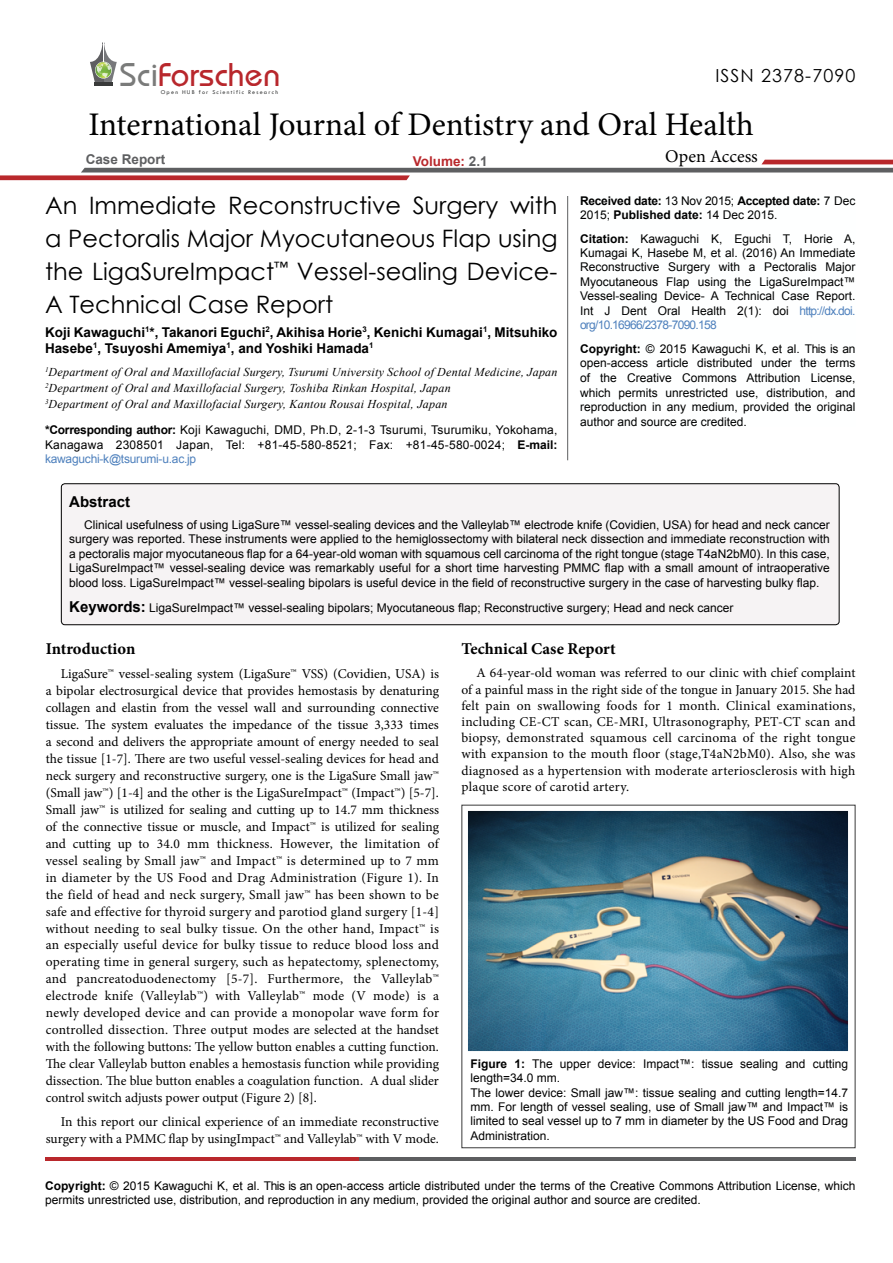
<style>
.page{position:relative;width:893px;height:1263px;background:#fff}
.page>*{position:absolute;margin:0;border:0;box-sizing:border-box;transform-origin:0 0}
.t1{font:34.2px "Opal";color:#b8272c}
.t2{font:33px "Minion Pro";color:#000}
.t3{font:24px/33px "Century Gothic";color:#000;text-align:justify}
.t4{font:18px "Century Gothic";letter-spacing:.06em;color:#000}
.t5{font:18px "Minion Pro";color:#000}
.t6{font:700 16.5px "Minion Pro";color:#000}
.t7{font:700 15px "Arial";color:#000}
.t8{font:13.5px/17px "Minion Pro";color:#000;text-align:justify}
.t9{font:700 13.5px/16.2px "Arial";color:#000}
.t10{font:700 13.5px "Arial";color:#5e5f61}
.t11{font:700 13.5px "Arial";color:#b9282c}
.t12{font:12px/14.4px "Arial";color:#000;text-align:justify}
.t13{font:italic 12px "Times New Roman";letter-spacing:.02em;color:#000}
.t14{font:700 12px/14.4px "Arial";letter-spacing:-.02em;color:#000}
.t15{font:6px "Tw Cen";letter-spacing:.2em;color:#393a3a}
.s1{color:#7a7b7a}
.s2{color:#5e5f61}
.s3{font-weight:400}
.s4{font-weight:700}
.s5{color:#4f81bd}
.s6{font-weight:700;font-size:15px}
</style>
<div class="page">
<hr style="left:94px;top:82px;width:19px;height:4px;background:#393a3a">
<svg style="left:90px;top:42px;width:27px;height:40px"></svg>
<svg style="left:0;top:160px;width:893px;height:20px"></svg>
<hr style="left:45px;top:1157px;width:314px;height:4px;background:#b9282c">
<hr style="left:359px;top:1157px;width:496px;height:4px;background:#5d5e60">
<hr style="left:567px;top:196px;width:1px;height:264px;background:#5e5f61">
<div style="left:61px;top:484px;width:778px;height:141px;background:#f6f3f4;border-radius:4px"></div>
<div style="left:61px;top:483px;width:778px;height:142px;border:1px solid #000;border-radius:4px"></div>
<img style="left:468px;top:811px;width:380px;height:240px">
<h1 class="t1" style="left:120px;top:54px;width:162px"><span class="s1">Sci</span>Forschen</h1>
<p class="t15" style="left:161px;top:88px;width:119px">Open HUB for Scientific Research</p>
<h2 class="t2" style="left:88px;top:103px;width:667px">International Journal of Dentistry and Oral Health</h2>
<h3 class="t5" style="left:665px;top:145px;width:94px">Open Access</h3>
<h3 class="t4" style="left:715px;top:63px;width:142px">ISSN 2378-7090</h3>
<p class="t10" style="left:86px;top:151px;width:81px">Case Report</p>
<p class="t11" style="left:413px;top:152px;width:76px">Volume: <span class="s2">2.1</span></p>
<p class="t3" style="left:45px;top:188px;width:514px">An Immediate Reconstructive Surgery with a Pectoralis Major Myocutaneous Flap using the LigaSureImpact<sup>™</sup> Vessel-sealing Device-A Technical Case Report</p>
<p class="t9" style="left:45px;top:324px;width:514px">Koji Kawaguchi<sup>1</sup>*, Takanori Eguchi<sup>2</sup>, Akihisa Horie<sup>3</sup>, Kenichi Kumagai<sup>1</sup>, Mitsuhiko<br>Hasebe<sup>1</sup>, Tsuyoshi Amemiya<sup>1</sup>, and Yoshiki Hamada<sup>1</sup></p>
<p class="t13" style="left:45px;top:364px;width:514px"><sup>1</sup>Department of Oral and Maxillofacial Surgery, Tsurumi University School of Dental Medicine, Japan</p>
<p class="t13" style="left:45px;top:380px;width:407px"><sup>2</sup>Department of Oral and Maxillofacial Surgery, Toshiba Rinkan Hospital, Japan</p>
<p class="t13" style="left:45px;top:396px;width:404px"><sup>3</sup>Department of Oral and Maxillofacial Surgery, Kantou Rousai Hospital, Japan</p>
<p class="t14" style="left:580px;top:194px;width:277px">Received date: <span class="s3">13 Nov 2015;</span> Accepted date: <span class="s3">7 Dec<br>2015;</span> Published date: <span class="s3">14 Dec 2015.</span></p>
<p class="t12" style="left:580px;top:231px;width:277px"><span class="s4">Citation:</span> Kawaguchi K, Eguchi T, Horie A, Kumagai K, Hasebe M, et al. (2016) An Immediate Reconstructive Surgery with a Pectoralis Major Myocutaneous Flap using the LigaSureImpact™ Vessel-sealing Device- A Technical Case Report.<br>Int J Dent Oral Health 2(1): doi <span class="s5">http://dx.doi. org/10.16966/2378-7090.158</span></p>
<p class="t12" style="left:580px;top:341px;width:277px"><span class="s4">Copyright:</span> © 2015 Kawaguchi K, et al. This is an open-access article distributed under the terms of the Creative Commons Attribution License, which permits unrestricted use, distribution, and reproduction in any medium, provided the original author and source are credited.</p>
<p class="t12" style="left:45px;top:423px;width:514px"><span class="s4">*Corresponding author:</span> Koji Kawaguchi, DMD, Ph.D, 2-1-3 Tsurumi, Tsurumiku, Yokohama, Kanagawa 2308501 Japan, Tel: +81-45-580-8521; Fax: +81-45-580-0024; <span class="s4">E-mail: </span><span class="s5">kawaguchi-k@tsurumi-u.ac.jp</span></p>
<p class="t7" style="left:69px;top:492px;width:62px">Abstract</p>
<p class="t12" style="left:69px;top:518px;width:762px;text-indent:15px">Clinical usefulness of using LigaSure™ vessel-sealing devices and the Valleylab™ electrode knife (Covidien, USA) for head and neck cancer surgery was reported. These instruments were applied to the hemiglossectomy with bilateral neck dissection and immediate reconstruction with a pectoralis major myocutaneous flap for a 64-year-old woman with squamous cell carcinoma of the right tongue (stage T4aN2bM0). In this case, LigaSureImpact™ vessel-sealing device was remarkably useful for a short time harvesting PMMC flap with a small amount of intraoperative blood loss. LigaSureImpact™ vessel-sealing bipolars is useful device in the field of reconstructive surgery in the case of harvesting bulky flap.</p>
<p class="t12" style="left:69px;top:601px;width:666px"><span class="s6">Keywords:</span> LigaSureImpact™ vessel-sealing bipolars; Myocutaneous flap; Reconstructive surgery; Head and neck cancer</p>
<p class="t6" style="left:46px;top:637px;width:91px">Introduction</p>
<p class="t8" style="left:46px;top:665px;width:395px;text-indent:15px">LigaSure™ vessel-sealing system (LigaSure™ VSS) (Covidien, USA) is a bipolar electrosurgical device that provides hemostasis by denaturing collagen and elastin from the vessel wall and surrounding connective tissue. The system evaluates the impedance of the tissue 3,333 times a second and delivers the appropriate amount of energy needed to seal the tissue [1-7]. There are two useful vessel-sealing devices for head and neck surgery and reconstructive surgery, one is the LigaSure Small jaw™ (Small jaw™) [1-4] and the other is the LigaSureImpact™ (Impact™) [5-7].<br>Small jaw™ is utilized for sealing and cutting up to 14.7 mm thickness of the connective tissue or muscle, and Impact™ is utilized for sealing and cutting up to 34.0 mm thickness. However, the limitation of vessel sealing by Small jaw™ and Impact™ is determined up to 7 mm in diameter by the US Food and Drag Administration (Figure 1). In the field of head and neck surgery, Small jaw™ has been shown to be safe and effective for thyroid surgery and parotiod gland surgery [1-4] without needing to seal bulky tissue. On the other hand, Impact™ is an especially useful device for bulky tissue to reduce blood loss and operating time in general surgery, such as hepatectomy, splenectomy, and pancreatoduodenectomy [5-7]. Furthermore, the Valleylab™ electrode knife (Valleylab™) with Valleylab™ mode (V mode) is a newly developed device and can provide a monopolar wave form for controlled dissection. Three output modes are selected at the handset with the following buttons: The yellow button enables a cutting function.<br>The clear Valleylab button enables a hemostasis function while providing dissection. The blue button enables a coagulation function. A dual slider control switch adjusts power output (Figure 2) [8].</p>
<p class="t8" style="left:46px;top:1113px;width:395px;text-align:right">In this report our clinical experience of an immediate reconstructive surgery with a PMMC flap by usingImpact™ and Valleylab™ with V mode.</p>
<p class="t6" style="left:461px;top:637px;width:156px">Technical Case Report</p>
<p class="t8" style="left:461px;top:665px;width:395px;line-height:16.2px;text-indent:15px">A 64-year-old woman was referred to our clinic with chief complaint of a painful mass in the right side of the tongue in January 2015. She had felt pain on swallowing foods for 1 month. Clinical examinations, including CE-CT scan, CE-MRI, Ultrasonography, PET-CT scan and biopsy, demonstrated squamous cell carcinoma of the right tongue with expansion to the mouth floor (stage,T4aN2bM0). Also, she was diagnosed as a hypertension with moderate arteriosclerosis with high plaque score of carotid artery.</p>
<p class="t12" style="left:470px;top:1056px;width:379px"><span class="s4">Figure 1:</span> The upper device: Impact™: tissue sealing and cutting length=34.0 mm.</p>
<p class="t12" style="left:470px;top:1085px;width:379px">The lower device: Small jaw™: tissue sealing and cutting length=14.7 mm. For length of vessel sealing, use of Small jaw™ and Impact™ is limited to seal vessel up to 7 mm in diameter by the US Food and Drag Administration.</p>
<p class="t12" style="left:45px;top:1178px;width:812px"><span class="s4">Copyright:</span> © 2015 Kawaguchi K, et al. This is an open-access article distributed under the terms of the Creative Commons Attribution License, which permits unrestricted use, distribution, and reproduction in any medium, provided the original author and source are credited.</p>
</div>
